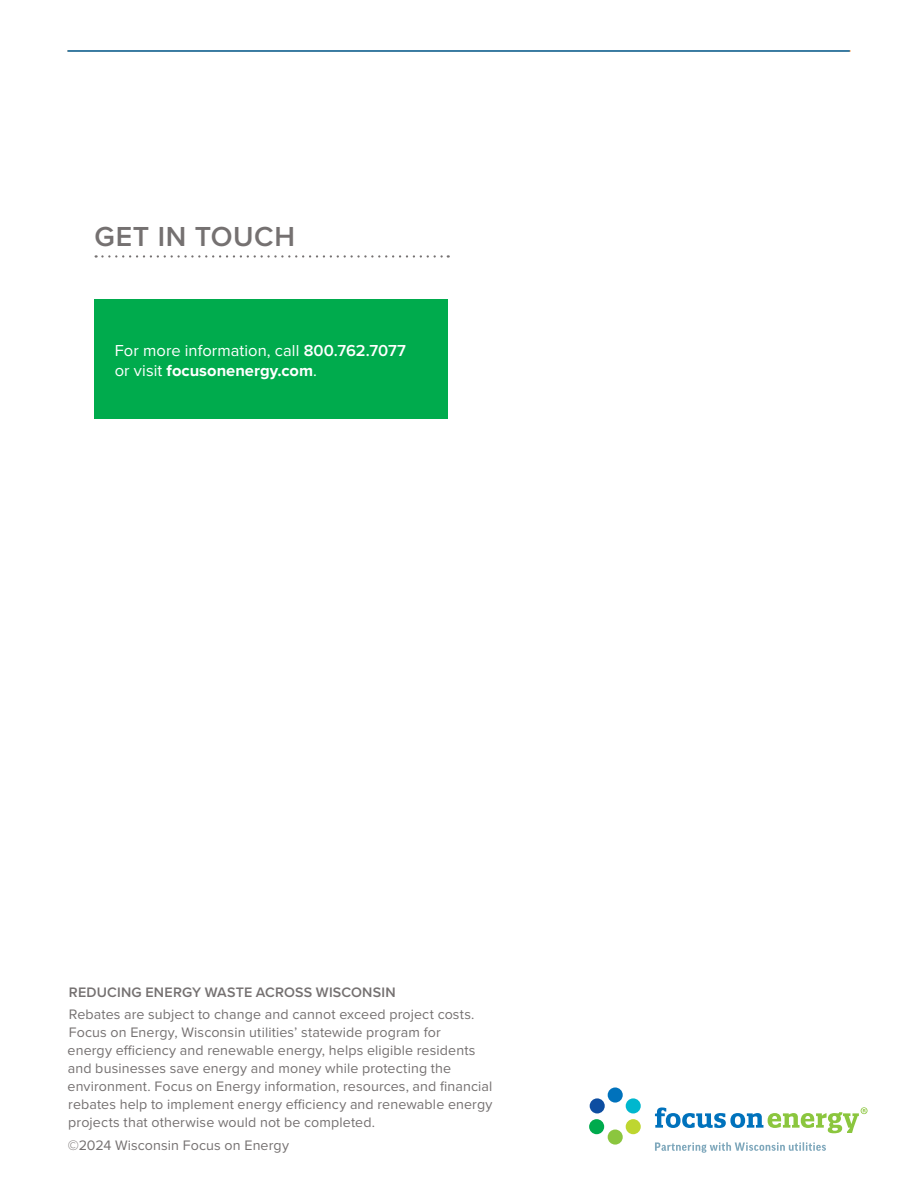
<style>
.page{position:relative;width:918px;height:1188px;background:#fff}
.page>*{position:absolute;margin:0;border:0;box-sizing:border-box;transform-origin:0 0}
.H2_Dark_Grey_Bar{font:600 28.5px "Proxima Nova";letter-spacing:.02em;color:#757171}
.Body_Copy{font:16.5px/20.2px "Proxima Nova";letter-spacing:.005em;color:#fff}
.Numbered_Bullets{font:14.25px/18px "Proxima Nova";letter-spacing:.01em;color:#757171}
.Numbered_Bullets-2{font:600 14.25px "Proxima Nova";letter-spacing:.015em;color:#757171}
.s1{font-weight:600}
.s2{font-weight:700}
</style>
<div class="page">
<div style="left:590px;top:1098px;width:15px;height:15px;background:#0d4da1;border-radius:50%"></div>
<div style="left:608px;top:1087px;width:15px;height:16px;background:#0072bc;border-radius:50%"></div>
<div style="left:589px;top:1119px;width:15px;height:15px;background:#00ab4d;border-radius:50%"></div>
<div style="left:608px;top:1130px;width:15px;height:15px;background:#8bc63e;border-radius:50%"></div>
<div style="left:626px;top:1119px;width:15px;height:15px;background:#bed630;border-radius:50%"></div>
<div style="left:626px;top:1098px;width:15px;height:15px;background:#00b7ce;border-radius:50%"></div>
<svg style="left:655px;top:1107px;width:213px;height:26px"></svg>
<svg style="left:655px;top:1142px;width:171px;height:11px"></svg>
<hr style="left:68px;top:50px;width:782px;height:2px;background:#0072bc">
<div style="left:94px;top:300px;width:354px;height:119px;background:#00ab4d"></div>
<svg style="left:96px;top:255px;width:353px;height:3px"></svg>
<p class="H2_Dark_Grey_Bar" style="left:94px;top:220px;width:202px">GET IN TOUCH</p>
<p class="Body_Copy" style="left:115px;top:340px;width:293px">For more information, call <span class="s1">800.762.7077 </span>or visit <span class="s2">focusonenergy.com</span>.</p>
<p class="Numbered_Bullets-2" style="left:69px;top:984px;width:328px">REDUCING ENERGY WASTE ACROSS WISCONSIN</p>
<p class="Numbered_Bullets" style="left:68px;top:1006px;width:426px">Rebates are subject to change and cannot exceed project costs.<br>Focus on Energy, Wisconsin utilities’ statewide program for<br>energy efficiency and renewable energy, helps eligible residents and businesses save energy and money while protecting the environment. Focus on Energy information, resources, and financial rebates help to implement energy efficiency and renewable energy projects that otherwise would not be completed.</p>
<p class="Numbered_Bullets" style="left:68px;top:1136px;width:223px">©2024 Wisconsin Focus on Energy</p>
</div>
